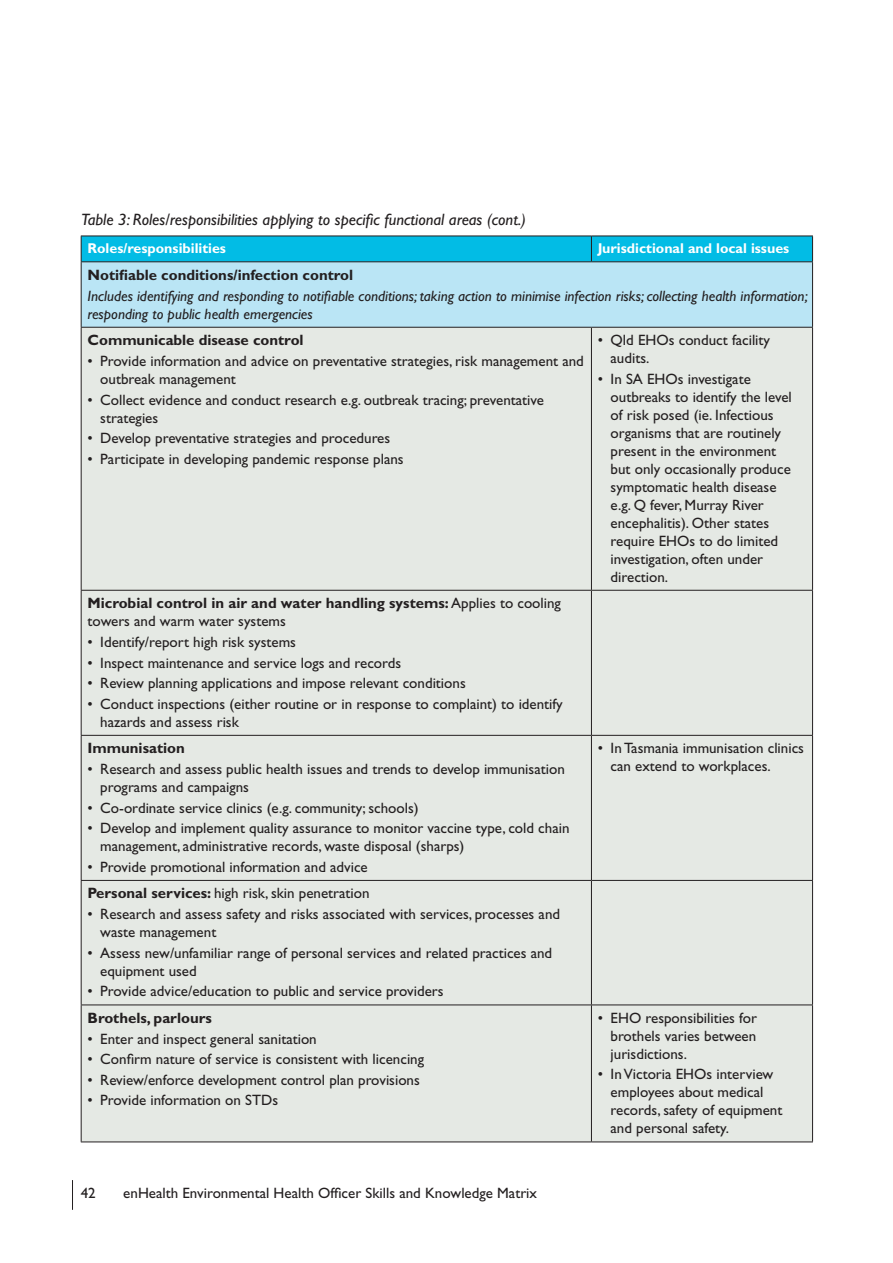
<style>
.page{position:relative;width:893px;height:1263px;background:#fff}
.page>*{position:absolute;margin:0;border:0;box-sizing:border-box;transform-origin:0 0}
.t1{font:italic 16.5px "Gill Sans";color:#231f20}
.t2{font:15px/18px "Gill Sans";color:#231f20}
.t3{font:700 15px/18px "Gill Sans";color:#231f20}
.t4{font:italic 15px/18px "Gill Sans";color:#231f20}
.t5{font:700 14.25px "Gill Sans";color:#fff}
.s1{font-weight:400}
.s2{font-weight:700}
</style>
<div class="page">
<hr style="left:72px;top:1180px;width:1px;height:30px;background:#231f20">
<div style="left:81px;top:262px;width:732px;height:65px;background:#bae5f5"></div>
<div style="left:82px;top:328px;width:730px;height:813px;background:#e5e9e4"></div>
<hr style="left:591px;top:328px;width:1px;height:262px;background:#231f20">
<hr style="left:81px;top:590px;width:510px;height:1px;background:#231f20">
<hr style="left:591px;top:590px;width:222px;height:1px;background:#231f20">
<hr style="left:591px;top:591px;width:1px;height:144px;background:#231f20">
<hr style="left:81px;top:735px;width:510px;height:1px;background:#231f20">
<hr style="left:591px;top:735px;width:222px;height:1px;background:#231f20">
<hr style="left:591px;top:736px;width:1px;height:144px;background:#231f20">
<hr style="left:81px;top:880px;width:510px;height:1px;background:#231f20">
<hr style="left:591px;top:880px;width:222px;height:1px;background:#231f20">
<hr style="left:591px;top:881px;width:1px;height:123px;background:#231f20">
<hr style="left:81px;top:1004px;width:510px;height:1px;background:#231f20">
<hr style="left:591px;top:1004px;width:222px;height:1px;background:#231f20">
<hr style="left:591px;top:1005px;width:1px;height:136px;background:#231f20">
<hr style="left:81px;top:1141px;width:510px;height:1px;background:#231f20">
<hr style="left:591px;top:1141px;width:222px;height:1px;background:#231f20">
<hr style="left:81px;top:328px;width:1px;height:262px;background:#231f20">
<hr style="left:812px;top:328px;width:1px;height:262px;background:#231f20">
<hr style="left:81px;top:591px;width:1px;height:144px;background:#231f20">
<hr style="left:812px;top:591px;width:1px;height:144px;background:#231f20">
<hr style="left:81px;top:736px;width:1px;height:144px;background:#231f20">
<hr style="left:812px;top:736px;width:1px;height:144px;background:#231f20">
<hr style="left:81px;top:881px;width:1px;height:123px;background:#231f20">
<hr style="left:812px;top:881px;width:1px;height:123px;background:#231f20">
<hr style="left:81px;top:1005px;width:1px;height:136px;background:#231f20">
<hr style="left:812px;top:1005px;width:1px;height:136px;background:#231f20">
<hr style="left:81px;top:262px;width:1px;height:65px;background:#231f20">
<hr style="left:812px;top:262px;width:1px;height:65px;background:#231f20">
<hr style="left:81px;top:327px;width:510px;height:1px;background:#231f20">
<hr style="left:591px;top:327px;width:222px;height:1px;background:#231f20">
<div style="left:81px;top:237px;width:732px;height:24px;background:#02bce5"></div>
<hr style="left:81px;top:261px;width:510px;height:1px;background:#231f20">
<hr style="left:591px;top:261px;width:222px;height:1px;background:#231f20">
<hr style="left:81px;top:236px;width:510px;height:1px;background:#231f20">
<hr style="left:591px;top:236px;width:222px;height:1px;background:#231f20">
<p class="t1" style="left:81px;top:210px;width:446px">Table 3: Roles/responsibilities applying to specific functional areas (cont.)</p>
<p class="t5" style="left:88px;top:240px;width:140px">Roles/responsibilities</p>
<p class="t5" style="left:598px;top:240px;width:193px">Jurisdictional and local issues</p>
<p class="t3" style="left:88px;top:265px;width:267px">Notifiable conditions/infection control</p>
<p class="t4" style="left:88px;top:287px;width:722px">Includes identifying and responding to notifiable conditions; taking action to minimise infection risks; collecting health information; responding to public health emergencies</p>
<p class="t3" style="left:88px;top:331px;width:218px">Communicable disease control</p>
<p class="t2" style="left:100px;top:352px;width:485px;text-indent:-13px">• Provide information and advice on preventative strategies, risk management and outbreak management</p>
<p class="t2" style="left:100px;top:391px;width:445px;text-indent:-13px">• Collect evidence and conduct research e.g. outbreak tracing; preventative strategies</p>
<p class="t2" style="left:88px;top:429px;width:304px">• Develop preventative strategies and procedures</p>
<p class="t2" style="left:88px;top:450px;width:318px">• Participate in developing pandemic response plans</p>
<p class="t2" style="left:611px;top:331px;width:161px;text-indent:-13px">• Qld EHOs conduct facility audits.</p>
<p class="t2" style="left:611px;top:370px;width:183px;text-indent:-13px">• In SA EHOs investigate outbreaks to identify the level of risk posed (ie. Infectious organisms that are routinely present in the environment but only occasionally produce symptomatic health disease e.g. Q fever, Murray River encephalitis). Other states require EHOs to do limited investigation, often under direction.</p>
<p class="t3" style="left:88px;top:594px;width:475px">Microbial control in air and water handling systems: <span class="s1">Applies to cooling towers and warm water systems</span></p>
<p class="t2" style="left:88px;top:633px;width:210px">• Identify/report high risk systems</p>
<p class="t2" style="left:88px;top:653px;width:315px">• Inspect maintenance and service logs and records</p>
<p class="t2" style="left:88px;top:674px;width:380px">• Review planning applications and impose relevant conditions</p>
<p class="t2" style="left:100px;top:695px;width:464px;text-indent:-13px">• Conduct inspections (either routine or in response to complaint) to identify hazards and assess risk</p>
<p class="t3" style="left:88px;top:739px;width:99px">Immunisation</p>
<p class="t2" style="left:100px;top:760px;width:466px;text-indent:-13px">• Research and assess public health issues and trends to develop immunisation programs and campaigns</p>
<p class="t2" style="left:88px;top:799px;width:333px">• Co-ordinate service clinics (e.g. community; schools)</p>
<p class="t2" style="left:100px;top:819px;width:471px;text-indent:-13px">• Develop and implement quality assurance to monitor vaccine type, cold chain management, administrative records, waste disposal (sharps)</p>
<p class="t2" style="left:88px;top:858px;width:282px">• Provide promotional information and advice</p>
<p class="t2" style="left:88px;top:884px;width:284px"><span class="s2">Personal services:</span> high risk, skin penetration</p>
<p class="t2" style="left:100px;top:905px;width:461px;text-indent:-13px">• Research and assess safety and risks associated with services, processes and waste management</p>
<p class="t2" style="left:100px;top:944px;width:453px;text-indent:-13px">• Assess new/unfamiliar range of personal services and related practices and equipment used</p>
<p class="t2" style="left:88px;top:982px;width:358px">• Provide advice/education to public and service providers</p>
<p class="t3" style="left:88px;top:1008px;width:126px">Brothels, parlours</p>
<p class="t2" style="left:88px;top:1030px;width:231px">• Enter and inspect general sanitation</p>
<p class="t2" style="left:88px;top:1050px;width:338px">• Confirm nature of service is consistent with licencing</p>
<p class="t2" style="left:88px;top:1071px;width:334px">• Review/enforce development control plan provisions</p>
<p class="t2" style="left:88px;top:1091px;width:192px">• Provide information on STDs</p>
<p class="t2" style="left:81px;top:1184px;width:16px">42</p>
<p class="t2" style="left:123px;top:1184px;width:415px">enHealth Environmental Health Officer Skills and Knowledge Matrix</p>
<p class="t2" style="left:611px;top:739px;width:195px;text-indent:-13px">• In Tasmania immunisation clinics can extend to workplaces.</p>
<p class="t2" style="left:611px;top:1009px;width:148px;text-align:justify;text-indent:-13px">• EHO responsibilities for brothels varies between jurisdictions.</p>
<p class="t2" style="left:611px;top:1065px;width:173px;text-indent:-13px">• In Victoria EHOs interview employees about medical records, safety of equipment and personal safety.</p>
</div>
